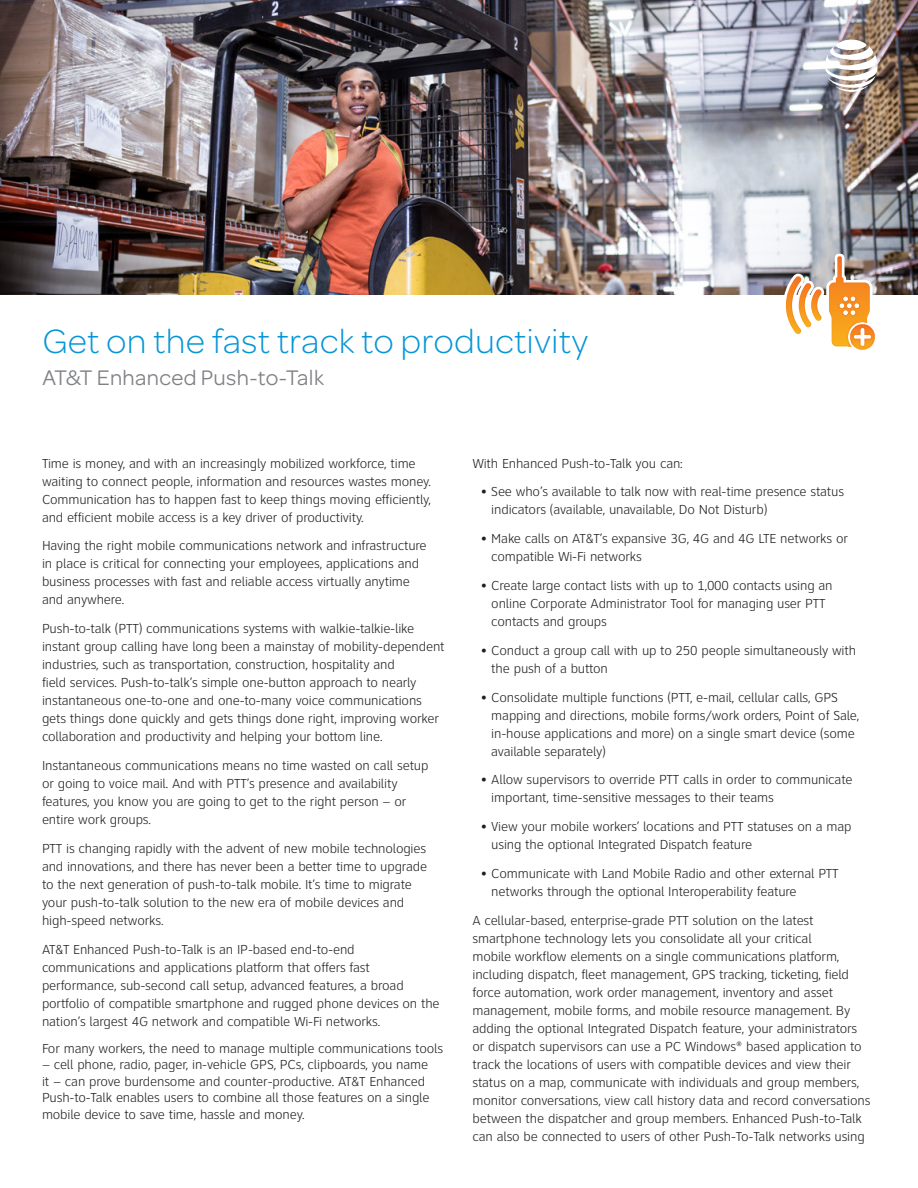
<style>
.page{position:relative;width:918px;height:1188px;background:#fff}
.page>*{position:absolute;margin:0;border:0;box-sizing:border-box;transform-origin:0 0}
.HEADLINE-22_24pt_Omn{font:36px "Omnes ATTII Light";letter-spacing:-.015em;color:#0696d7}
.main_sub-gray-15_17p{font:22.5px "Omnes ATTII";letter-spacing:-.015em;color:#808285}
.body_copy-9_12_CVAtt{font:300 13.5px/18px "Clearview ATT";letter-spacing:-.01em;color:#231f20}
</style>
<div class="page">
<img style="left:0;top:0;width:918px;height:294px">
<svg style="left:783px;top:254px;width:89px;height:93px"></svg>
<img style="left:829px;top:257px;width:41px;height:89px">
<img style="left:848px;top:322px;width:27px;height:28px">
<img style="left:825px;top:40px;width:53px;height:52px">
<p class="HEADLINE-22_24pt_Omn" style="left:42px;top:317px;width:548px">Get on the fast track to productivity</p>
<p class="main_sub-gray-15_17p" style="left:42px;top:362px;width:284px">AT&amp;T Enhanced Push-to-Talk</p>
<p class="body_copy-9_12_CVAtt" style="left:42px;top:454px;width:391px">Time is money, and with an increasingly mobilized workforce, time waiting to connect people, information and resources wastes money.<br>Communication has to happen fast to keep things moving efficiently, and efficient mobile access is a key driver of productivity.</p>
<p class="body_copy-9_12_CVAtt" style="left:42px;top:537px;width:386px">Having the right mobile communications network and infrastructure in place is critical for connecting your employees, applications and business processes with fast and reliable access virtually anytime and anywhere.</p>
<p class="body_copy-9_12_CVAtt" style="left:42px;top:620px;width:404px">Push-to-talk (PTT) communications systems with walkie-talkie-like instant group calling have long been a mainstay of mobility-dependent industries, such as transportation, construction, hospitality and<br>field services. Push-to-talk’s simple one-button approach to nearly instantaneous one-to-one and one-to-many voice communications gets things done quickly and gets things done right, improving worker collaboration and productivity and helping your bottom line.</p>
<p class="body_copy-9_12_CVAtt" style="left:42px;top:757px;width:388px">Instantaneous communications means no time wasted on call setup or going to voice mail. And with PTT’s presence and availability features, you know you are going to get to the right person – or entire work groups.</p>
<p class="body_copy-9_12_CVAtt" style="left:42px;top:840px;width:387px">PTT is changing rapidly with the advent of new mobile technologies and innovations, and there has never been a better time to upgrade to the next generation of push-to-talk mobile. It’s time to migrate your push-to-talk solution to the new era of mobile devices and high-speed networks.</p>
<p class="body_copy-9_12_CVAtt" style="left:42px;top:940px;width:399px">AT&amp;T Enhanced Push-to-Talk is an IP-based end-to-end communications and applications platform that offers fast performance, sub-second call setup, advanced features, a broad portfolio of compatible smartphone and rugged phone devices on the nation’s largest 4G network and compatible Wi-Fi networks.</p>
<p class="body_copy-9_12_CVAtt" style="left:42px;top:1040px;width:403px">For many workers, the need to manage multiple communications tools</p>
<p class="body_copy-9_12_CVAtt" style="left:42px;top:1057px;width:389px;line-height:16.5px">– cell phone, radio, pager, in-vehicle GPS, PCs, clipboards, you name it – can prove burdensome and counter-productive. AT&amp;T Enhanced Push-to-Talk enables users to combine all those features on a single mobile device to save time, hassle and money.</p>
<p class="body_copy-9_12_CVAtt" style="left:472px;top:454px;width:212px">With Enhanced Push-to-Talk you can:</p>
<p class="body_copy-9_12_CVAtt" style="left:491px;top:483px;width:354px;text-indent:-11px">• See who’s available to talk now with real-time presence status indicators (available, unavailable, Do Not Disturb)</p>
<p class="body_copy-9_12_CVAtt" style="left:491px;top:530px;width:358px;text-indent:-11px">• Make calls on AT&amp;T’s expansive 3G, 4G and 4G LTE networks or compatible Wi-Fi networks</p>
<p class="body_copy-9_12_CVAtt" style="left:491px;top:577px;width:343px;text-indent:-11px">• Create large contact lists with up to 1,000 contacts using an online Corporate Administrator Tool for managing user PTT contacts and groups</p>
<p class="body_copy-9_12_CVAtt" style="left:491px;top:642px;width:366px;text-indent:-11px">• Conduct a group call with up to 250 people simultaneously with the push of a button</p>
<p class="body_copy-9_12_CVAtt" style="left:491px;top:688px;width:370px;text-indent:-11px">• Consolidate multiple functions (PTT, e-mail, cellular calls, GPS mapping and directions, mobile forms/work orders, Point of Sale, in-house applications and more) on a single smart device (some available separately)</p>
<p class="body_copy-9_12_CVAtt" style="left:491px;top:771px;width:363px;text-indent:-11px">• Allow supervisors to override PTT calls in order to communicate important, time-sensitive messages to their teams</p>
<p class="body_copy-9_12_CVAtt" style="left:491px;top:818px;width:362px;text-indent:-11px">• View your mobile workers’ locations and PTT statuses on a map using the optional Integrated Dispatch feature</p>
<p class="body_copy-9_12_CVAtt" style="left:491px;top:865px;width:349px;text-indent:-11px">• Communicate with Land Mobile Radio and other external PTT networks through the optional Interoperability feature</p>
<p class="body_copy-9_12_CVAtt" style="left:472px;top:912px;width:399px">A cellular-based, enterprise-grade PTT solution on the latest smartphone technology lets you consolidate all your critical<br>mobile workflow elements on a single communications platform, including dispatch, fleet management, GPS tracking, ticketing, field force automation, work order management, inventory and asset management, mobile forms, and mobile resource management. By adding the optional Integrated Dispatch feature, your administrators or dispatch supervisors can use a PC Windows® based application to track the locations of users with compatible devices and view their status on a map, communicate with individuals and group members, monitor conversations, view call history data and record conversations between the dispatcher and group members. Enhanced Push-to-Talk can also be connected to users of other Push-To-Talk networks using</p>
</div>
